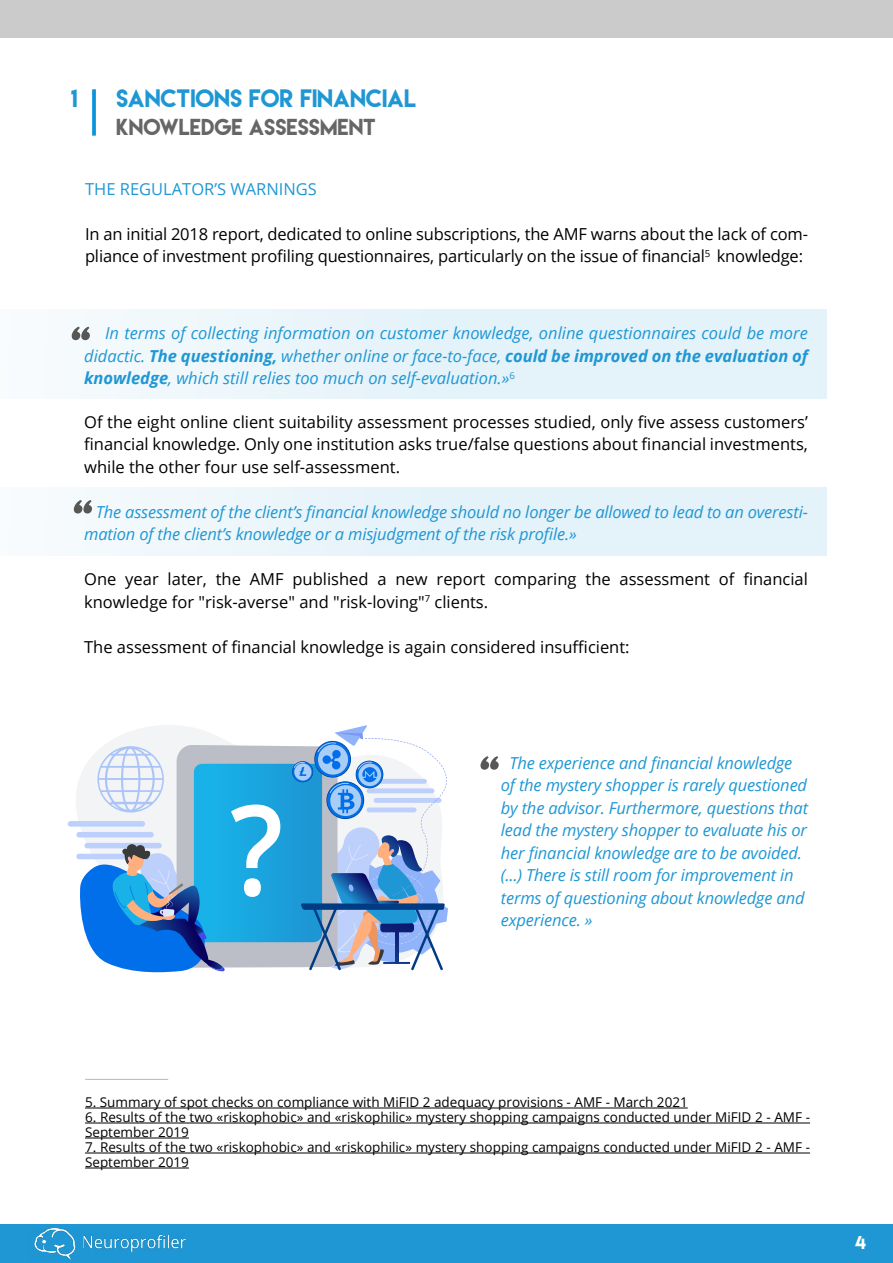
<style>
.page{position:relative;width:893px;height:1263px;background:#fff}
.page>*{position:absolute;margin:0;border:0;box-sizing:border-box;transform-origin:0 0}
.t1{font:22.35px "Lemon Milk";color:#1f97d4}
.t2{font:20.55px "Lemon Milk";color:#666}
.t3{font:italic 16.5px/22.5px "Open Sans";letter-spacing:-.01em;color:#1f97d4}
.t4{font:16.5px/22.5px "Open Sans";color:#000}
.t5{font:16.5px "Open Sans";color:#1f97d4}
.t6{font:16.5px "Lemon Milk";color:#fff}
.t7{font:13.5px/15px "Open Sans";color:#000}
.s1{font-weight:700}
</style>
<div class="page">
<div style="left:0;top:1225px;width:893px;height:38px;background:#1f97d4"></div>
<img style="left:34px;top:1229px;width:42px;height:31px">
<img style="left:84px;top:1234px;width:102px;height:18px">
<div style="left:0;top:0;width:893px;height:38px;background:#cccbcb"></div>
<div style="left:0;top:309px;width:826px;height:89px;background:linear-gradient(to right,#f4fafc,#dff0f8)"></div>
<div style="left:0;top:488px;width:826px;height:68px;background:linear-gradient(to right,#f4fafc,#dff0f8)"></div>
<svg style="left:92px;top:89px;width:4px;height:47px"></svg>
<svg style="left:74px;top:500px;width:18px;height:13px"></svg>
<svg style="left:72px;top:327px;width:18px;height:13px"></svg>
<svg style="left:480px;top:756px;width:19px;height:14px"></svg>
<hr style="left:85px;top:1079px;width:83px;height:1px;background:#c5bec0">
<div style="left:68px;top:821px;width:77px;height:6px;background:#bdd0fb;border-radius:3px"></div>
<div style="left:76px;top:832px;width:78px;height:5px;background:#bdd0fb;border-radius:3px"></div>
<div style="left:76px;top:854px;width:57px;height:5px;background:#bdd0fb;border-radius:3px"></div>
<svg style="left:79px;top:725px;width:369px;height:248px"></svg>
<hr style="left:85px;top:1108px;width:603px;height:1px;background:#000">
<hr style="left:85px;top:1123px;width:725px;height:1px;background:#000">
<hr style="left:85px;top:1138px;width:104px;height:1px;background:#000">
<hr style="left:85px;top:1153px;width:725px;height:1px;background:#000">
<hr style="left:85px;top:1168px;width:104px;height:1px;background:#000">
<h1 class="t1" style="left:71px;top:83px;width:8px">1</h1>
<h1 class="t1" style="left:116px;top:83px;width:301px">SANCTIONS FOR FINANCIAL</h1>
<p class="t2" style="left:116px;top:113px;width:261px">KNOWLEDGE ASSESSMENT</p>
<p class="t5" style="left:85px;top:177px;width:233px">THE REGULATOR’S WARNINGS</p>
<p class="t4" style="left:85px;top:222px;width:724px">In an initial 2018 report, dedicated to online subscriptions, the AMF warns about the lack of com&shy;pliance of investment profiling questionnaires, particularly on the issue of financial<sup>5</sup> knowledge:</p>
<p class="t3" style="left:84px;top:322px;width:725px;text-align:justify;text-indent:21px">In terms of collecting information on customer knowledge, online questionnaires could be more didactic. <span class="s1">The questioning,</span> whether online or face-to-face, <span class="s1">could be improved on the evaluation of knowledge</span>, which still relies too much on self-evaluation.»<sup>6</sup></p>
<p class="t4" style="left:84px;top:410px;width:725px;text-align:justify">Of the eight online client suitability assessment processes studied, only five assess customers’ financial knowledge. Only one institution asks true/false questions about financial investments, while the other four use self-assessment.</p>
<p class="t3" style="left:84px;top:500px;width:725px;text-indent:12px">The assessment of the client’s financial knowledge should no longer be allowed to lead to an overesti&shy;mation of the client’s knowledge or a misjudgment of the risk profile.»</p>
<p class="t4" style="left:84px;top:568px;width:725px">One year later, the AMF published a new report comparing the assessment of financial knowledge for "risk-averse" and "risk-loving"<sup>7</sup> clients.</p>
<p class="t4" style="left:84px;top:635px;width:547px">The assessment of financial knowledge is again considered insufficient:</p>
<p class="t3" style="left:501px;top:751px;width:309px;text-indent:9px">The experience and financial knowledge of the mystery shopper is rarely questioned by the advisor. Furthermore, questions that lead the mystery shopper to evaluate his or her financial knowledge are to be avoided. (...) There is still room for improvement in terms of questioning about knowledge and experience. »</p>
<p class="t7" style="left:85px;top:1094px;width:604px">5. Summary of spot checks on compliance with MiFID 2 adequacy provisions - AMF - March 2021</p>
<p class="t7" style="left:85px;top:1109px;width:726px">6. Results of the two «riskophobic» and «riskophilic» mystery shopping campaigns conducted under MiFID 2 - AMF -<br>September 2019</p>
<p class="t7" style="left:85px;top:1139px;width:726px">7. Results of the two «riskophobic» and «riskophilic» mystery shopping campaigns conducted under MiFID 2 - AMF -<br>September 2019</p>
<p class="t6" style="left:855px;top:1231px;width:13px">4</p>
</div>
